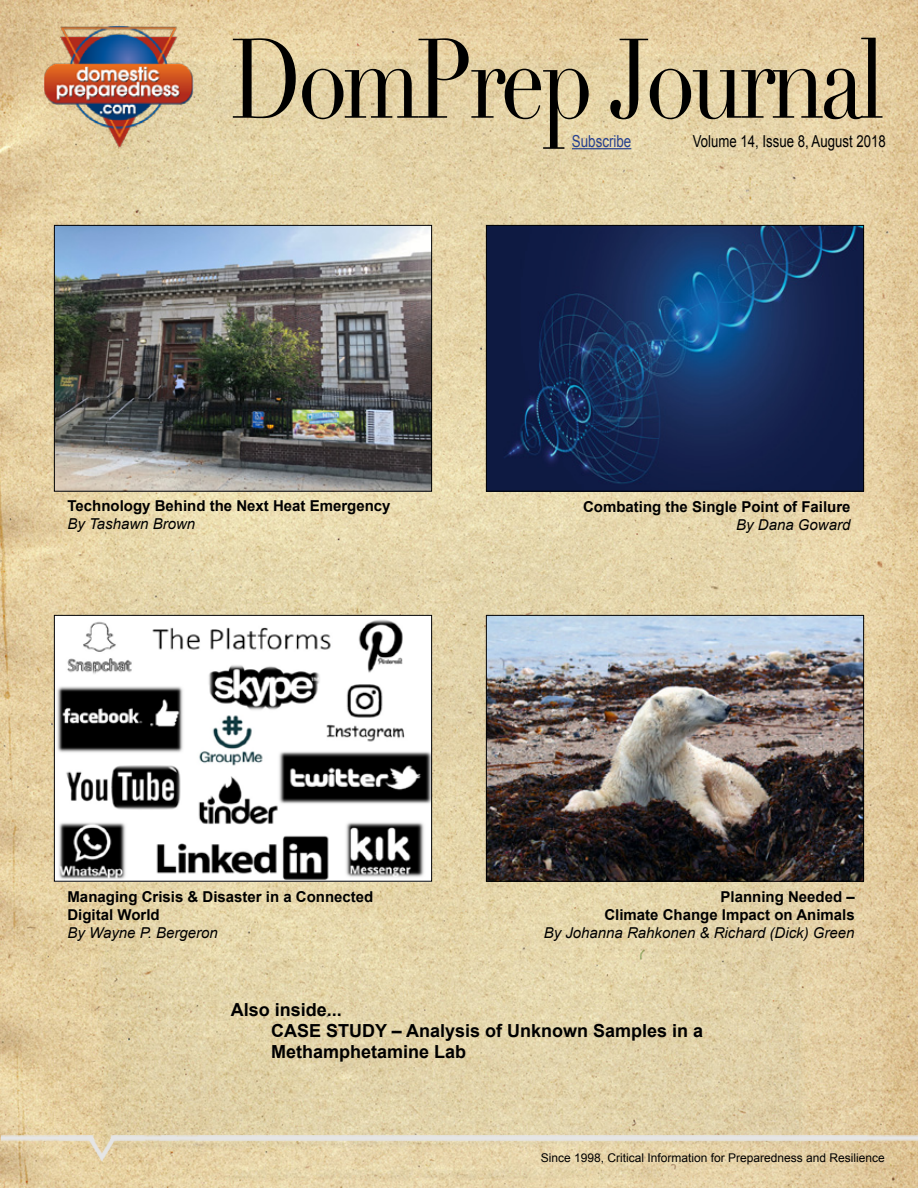
<style>
.page{position:relative;width:918px;height:1188px;background:#fff}
.page>*{position:absolute;margin:0;border:0;box-sizing:border-box;transform-origin:0 0}
.t1{font:111px "Didot";letter-spacing:-.05em;color:#000;scale:.8 1}
.t2{font:700 18px/21px "Arial";color:#000}
.t3{font:16.5px "Arial";color:#000;scale:.8 1}
.t4{font:16.5px "Arial";color:#25408f;scale:.81 1}
.t5{font:700 15px/18px "Arial";color:#000;text-align:right}
.t6{font:italic 15px "Arial";color:#000}
.t7{font:12px "Arial";color:#000}
</style>
<div class="page">
<img style="left:0;top:0;width:918px;height:1188px">
<hr style="left:572px;top:148px;width:59px;height:1px;background:#25408f">
<img style="left:42px;top:25px;width:154px;height:123px">
<img style="left:2px;top:1136px;width:916px;height:27px">
<img style="left:488px;top:227px;width:374px;height:263px">
<div style="left:486px;top:225px;width:378px;height:267px;border:1px solid #000"></div>
<img style="left:56px;top:617px;width:374px;height:263px">
<div style="left:54px;top:615px;width:378px;height:267px;border:1px solid #000"></div>
<img style="left:488px;top:617px;width:374px;height:263px">
<div style="left:486px;top:615px;width:378px;height:267px;border:1px solid #000"></div>
<img style="left:56px;top:227px;width:374px;height:263px">
<div style="left:54px;top:225px;width:378px;height:267px;border:1px solid #000"></div>
<h1 class="t1" style="left:230px;top:13px;width:820px">DomPrep Journal</h1>
<p class="t4" style="left:572px;top:130px;width:75px">Subscribe</p>
<p class="t3" style="left:693px;top:130px;width:243px">Volume 14, Issue 8, August 2018</p>
<p class="t5" style="left:68px;top:497px;width:325px">Technology Behind the Next Heat Emergency</p>
<p class="t6" style="left:68px;top:514px;width:129px">By Tashawn Brown</p>
<p class="t5" style="left:68px;top:888px;width:307px;text-align:left">Managing Crisis &amp; Disaster in a Connected<br>Digital World</p>
<p class="t6" style="left:68px;top:923px;width:152px">By Wayne P. Bergeron</p>
<p class="t5" style="left:583px;top:498px;width:269px">Combating the Single Point of Failure</p>
<p class="t6" style="left:736px;top:515px;width:116px">By Dana Goward</p>
<p class="t5" style="left:604px;top:888px;width:252px">Planning Needed –<br>Climate Change Impact on Animals</p>
<p class="t6" style="left:544px;top:923px;width:312px">By Johanna Rahkonen &amp; Richard (Dick) Green</p>
<p class="t2" style="left:271px;top:1000px;width:434px;text-indent:-40px">Also inside...<br>CASE STUDY – Analysis of Unknown Samples in a<br>Methamphetamine Lab</p>
<p class="t7" style="left:541px;top:1150px;width:346px">Since 1998, Critical Information for Preparedness and Resilience</p>
</div>
